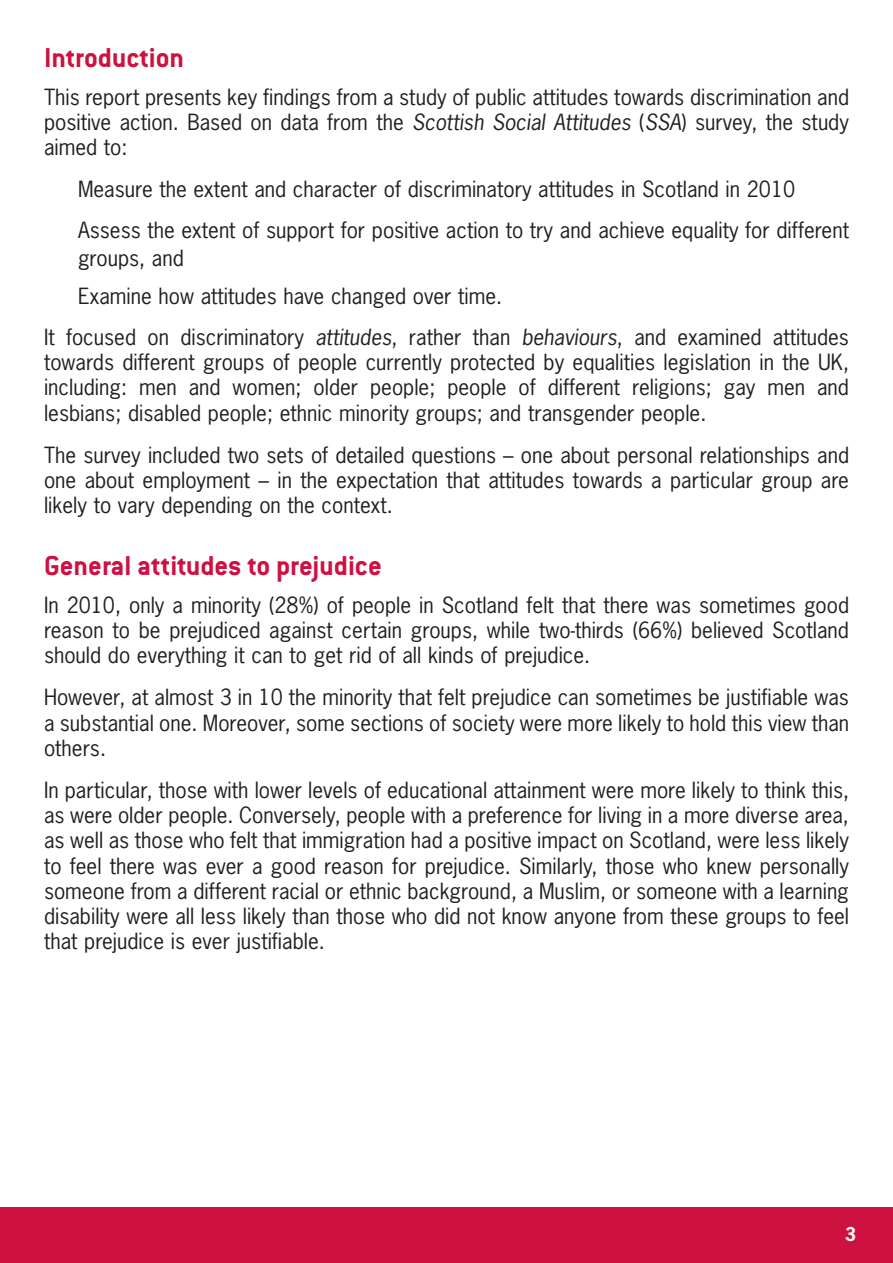
<style>
.page{position:relative;width:893px;height:1263px;background:#fff}
.page>*{position:absolute;margin:0;border:0;box-sizing:border-box;transform-origin:0 0}
.t1{font:700 30px "Conduit OSITC";color:#cd1141}
.t2{font:21px/25.2px "News Gothic";color:#231f20;text-align:justify}
.t3{font:700 18px "News Gothic";color:#fffef4}
.s1{font-style:italic}
</style>
<div class="page">
<div style="left:0;top:1208px;width:893px;height:55px;background:#cd1141"></div>
<h1 class="t1" style="left:44px;top:48px;width:142px">Introduction</h1>
<p class="t2" style="left:44px;top:85px;width:807px">This report presents key findings from a study of public attitudes towards discrimination and positive action. Based on data from the <span class="s1">Scottish Social Attitudes</span> (<span class="s1">SSA</span>) survey, the study aimed to:</p>
<p class="t2" style="left:78px;top:170px;width:772px;line-height:40.8px">Measure the extent and character of discriminatory attitudes in Scotland in 2010<br>Assess the extent of support for positive action to try and achieve equality for different</p>
<p class="t2" style="left:78px;top:240px;width:426px;line-height:38px">groups, and<br>Examine how attitudes have changed over time.</p>
<p class="t2" style="left:44px;top:325px;width:807px">It focused on discriminatory <span class="s1">attitudes</span>, rather than <span class="s1">behaviours</span>, and examined attitudes towards different groups of people currently protected by equalities legislation in the UK, including: men and women; older people; people of different religions; gay men and lesbians; disabled people; ethnic minority groups; and transgender people.</p>
<p class="t2" style="left:44px;top:443px;width:807px">The survey included two sets of detailed questions – one about personal relationships and one about employment – in the expectation that attitudes towards a particular group are likely to vary depending on the context.</p>
<h1 class="t1" style="left:44px;top:556px;width:339px">General attitudes to prejudice</h1>
<p class="t2" style="left:44px;top:593px;width:807px">In 2010, only a minority (28%) of people in Scotland felt that there was sometimes good reason to be prejudiced against certain groups, while two-thirds (66%) believed Scotland should do everything it can to get rid of all kinds of prejudice.</p>
<p class="t2" style="left:44px;top:685px;width:807px">However, at almost 3 in 10 the minority that felt prejudice can sometimes be justifiable was a substantial one. Moreover, some sections of society were more likely to hold this view than others.</p>
<p class="t2" style="left:44px;top:778px;width:807px">In particular, those with lower levels of educational attainment were more likely to think this, as were older people. Conversely, people with a preference for living in a more diverse area, as well as those who felt that immigration had a positive impact on Scotland, were less likely to feel there was ever a good reason for prejudice. Similarly, those who knew personally someone from a different racial or ethnic background, a Muslim, or someone with a learning disability were all less likely than those who did not know anyone from these groups to feel that prejudice is ever justifiable.</p>
<p class="t3" style="left:845px;top:1224px;width:13px">3</p>
</div>
